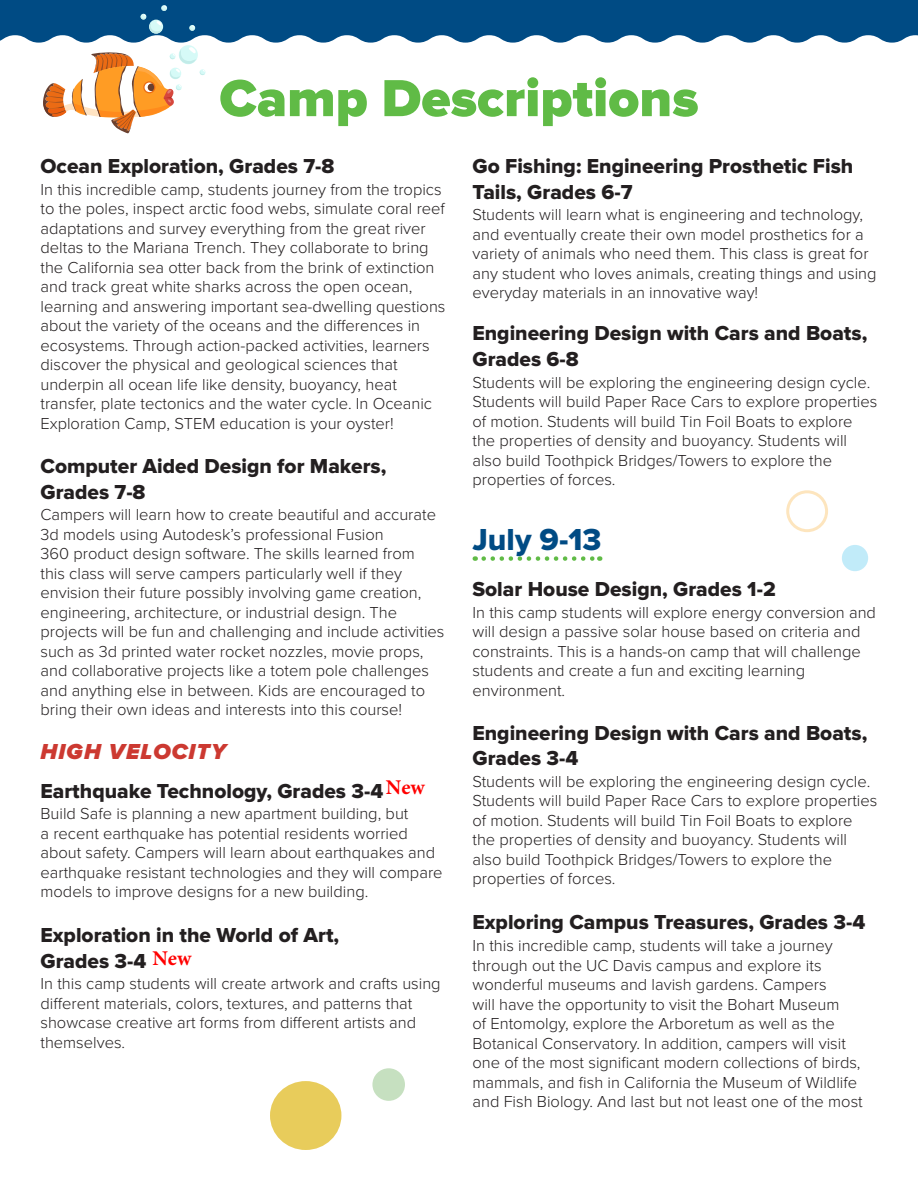
<style>
.page{position:relative;width:918px;height:1188px;background:#fff}
.page>*{position:absolute;margin:0;border:0;box-sizing:border-box;transform-origin:0 0}
.t1{font:900 54px "Proxima Nova";color:#60bb46}
.Class_Date{font:31.5px "Proxima Nova Extrabld";color:#004b84}
.Class___high_velocit{font:italic 900 22.5px "Proxima Nova";letter-spacing:.05em;color:#cc3931}
.Class___Dates_flyer{font:21px/25.5px "Proxima Nova Extrabld";color:#231f20}
.t2{font:700 21px "Minion Pro";color:#f00}
.Class_body_text{font:300 16.5px/19.5px "Proxima Nova";color:#231f20}
</style>
<div class="page">
<svg style="left:484px;top:556px;width:116px;height:5px"></svg>
<div style="left:842px;top:545px;width:26px;height:26px;background:#c1ebf9;border-radius:50%"></div>
<div style="left:786px;top:490px;width:42px;height:42px;border:3px solid #f9a51c;border-radius:50%"></div>
<svg style="left:0;top:0;width:918px;height:134px"></svg>
<div style="left:372px;top:1068px;width:33px;height:33px;background:#c6e0c0;border-radius:50%"></div>
<div style="left:270px;top:1081px;width:71px;height:69px;background:#e8cc5b;border-radius:50%"></div>
<p class="t1" style="left:219px;top:67px;width:481px">Camp Descriptions</p>
<p class="Class___Dates_flyer" style="left:40px;top:155px;width:295px">Ocean Exploration, Grades 7-8</p>
<p class="Class_body_text" style="left:40px;top:180px;width:406px">In this incredible camp, students journey from the tropics to the poles, inspect arctic food webs, simulate coral reef adaptations and survey everything from the great river deltas to the Mariana Trench. They collaborate to bring the California sea otter back from the brink of extinction and track great white sharks across the open ocean, learning and answering important sea-dwelling questions about the variety of the oceans and the differences in ecosystems. Through action-packed activities, learners discover the physical and geological sciences that underpin all ocean life like density, buoyancy, heat transfer, plate tectonics and the water cycle. In Oceanic Exploration Camp, STEM education is your oyster!</p>
<p class="Class___Dates_flyer" style="left:40px;top:455px;width:347px">Computer Aided Design for Makers,<br>Grades 7-8</p>
<p class="Class_body_text" style="left:40px;top:505px;width:405px">Campers will learn how to create beautiful and accurate 3d models using Autodesk’s professional Fusion<br>360 product design software. The skills learned from<br>this class will serve campers particularly well if they envision their future possibly involving game creation, engineering, architecture, or industrial design. The projects will be fun and challenging and include activities such as 3d printed water rocket nozzles, movie props, and collaborative projects like a totem pole challenges and anything else in between. Kids are encouraged to bring their own ideas and interests into this course!</p>
<p class="Class___high_velocit" style="left:40px;top:739px;width:187px">HIGH VELOCITY</p>
<p class="Class___Dates_flyer" style="left:40px;top:779px;width:344px">Earthquake Technology, Grades 3-4</p>
<p class="Class_body_text" style="left:40px;top:804px;width:404px">Build Safe is planning a new apartment building, but<br>a recent earthquake has potential residents worried about safety. Campers will learn about earthquakes and earthquake resistant technologies and they will compare models to improve designs for a new building.</p>
<p class="Class___Dates_flyer" style="left:40px;top:924px;width:300px">Exploration in the World of Art,<br>Grades 3-4</p>
<p class="Class_body_text" style="left:40px;top:975px;width:402px">In this camp students will create artwork and crafts using different materials, colors, textures, and patterns that showcase creative art forms from different artists and themselves.</p>
<p class="Class___Dates_flyer" style="left:472px;top:155px;width:382px">Go Fishing: Engineering Prosthetic Fish<br>Tails, Grades 6-7</p>
<p class="Class_body_text" style="left:472px;top:206px;width:406px">Students will learn what is engineering and technology, and eventually create their own model prosthetics for a variety of animals who need them. This class is great for any student who loves animals, creating things and using everyday materials in an innovative way!</p>
<p class="Class___Dates_flyer" style="left:472px;top:322px;width:396px">Engineering Design with Cars and Boats,<br>Grades 6-8</p>
<p class="Class_body_text" style="left:472px;top:373px;width:406px">Students will be exploring the engineering design cycle.<br>Students will build Paper Race Cars to explore properties of motion. Students will build Tin Foil Boats to explore the properties of density and buoyancy. Students will also build Toothpick Bridges/Towers to explore the properties of forces.</p>
<p class="Class_Date" style="left:472px;top:521px;width:131px">July 9-13</p>
<p class="Class___Dates_flyer" style="left:472px;top:577px;width:305px">Solar House Design, Grades 1-2</p>
<p class="Class_body_text" style="left:472px;top:603px;width:405px">In this camp students will explore energy conversion and will design a passive solar house based on criteria and constraints. This is a hands-on camp that will challenge students and create a fun and exciting learning environment.</p>
<p class="Class___Dates_flyer" style="left:472px;top:721px;width:396px">Engineering Design with Cars and Boats,<br>Grades 3-4</p>
<p class="Class_body_text" style="left:472px;top:772px;width:406px">Students will be exploring the engineering design cycle.<br>Students will build Paper Race Cars to explore properties of motion. Students will build Tin Foil Boats to explore the properties of density and buoyancy. Students will also build Toothpick Bridges/Towers to explore the properties of forces.</p>
<p class="Class___Dates_flyer" style="left:472px;top:911px;width:394px">Exploring Campus Treasures, Grades 3-4</p>
<p class="Class_body_text" style="left:472px;top:936px;width:392px">In this incredible camp, students will take a journey through out the UC Davis campus and explore its wonderful museums and lavish gardens. Campers<br>will have the opportunity to visit the Bohart Museum<br>of Entomolgy, explore the Arboretum as well as the Botanical Conservatory. In addition, campers will visit one of the most significant modern collections of birds, mammals, and fish in California the Museum of Wildlife and Fish Biology. And last but not least one of the most</p>
<p class="t2" style="left:386px;top:773px;width:41px">New</p>
<p class="t2" style="left:152px;top:944px;width:41px">New</p>
</div>
